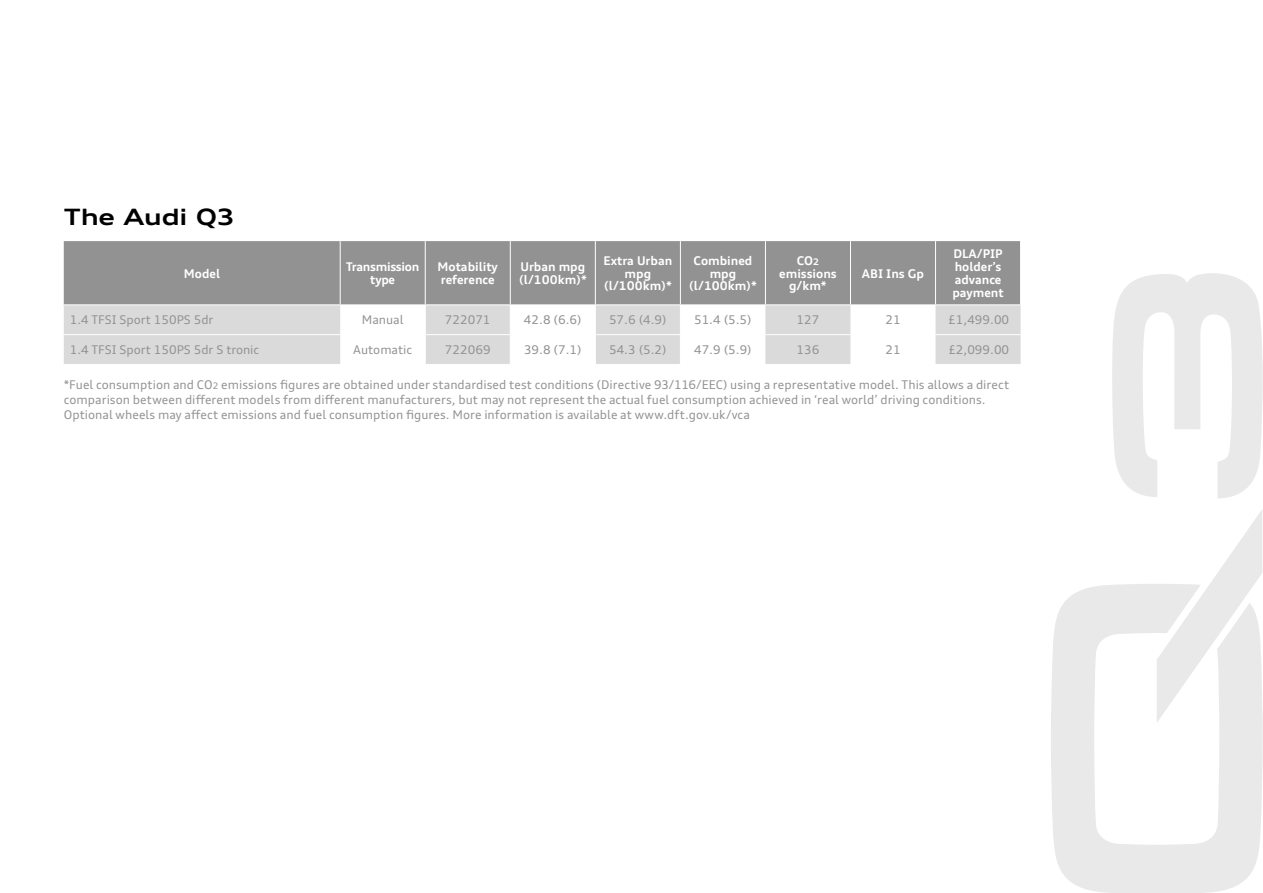
<style>
.page{position:relative;width:1263px;height:893px;background:#fff}
.page>*{position:absolute;margin:0;border:0;box-sizing:border-box;transform-origin:0 0}
.t1{font:700 expanded 22.5px "Audi Type";letter-spacing:-.01em;color:#000}
.t2{font:12px/15px "Audi Type";color:#929292}
.t3{font:700 12px/12.8px "Audi Type";color:#fff}
.t4{font:700 12px/12.8px "Audi Type";letter-spacing:-.02em;color:#fff;text-align:center}
.s1{font-size:9px}
</style>
<div class="page">
<div style="left:64px;top:241px;width:956px;height:63px;background:#929292"></div>
<svg style="left:64px;top:305px;width:956px;height:59px;fill:#dadada"></svg>
<hr style="left:64px;top:334px;width:276px;height:1px;background:#fff">
<hr style="left:340px;top:334px;width:85px;height:1px;background:#fff">
<hr style="left:425px;top:334px;width:85px;height:1px;background:#fff">
<svg style="left:425px;top:305px;width:1px;height:59px"></svg>
<hr style="left:510px;top:334px;width:85px;height:1px;background:#fff">
<svg style="left:510px;top:305px;width:1px;height:59px"></svg>
<hr style="left:595px;top:334px;width:85px;height:1px;background:#fff">
<svg style="left:595px;top:305px;width:1px;height:59px"></svg>
<hr style="left:680px;top:334px;width:85px;height:1px;background:#fff">
<svg style="left:680px;top:305px;width:1px;height:59px"></svg>
<hr style="left:765px;top:334px;width:85px;height:1px;background:#fff">
<hr style="left:850px;top:334px;width:85px;height:1px;background:#fff">
<hr style="left:935px;top:334px;width:85px;height:1px;background:#fff">
<hr style="left:340px;top:241px;width:1px;height:63px;background:#fff">
<hr style="left:425px;top:241px;width:1px;height:63px;background:#fff">
<hr style="left:510px;top:241px;width:1px;height:63px;background:#fff">
<hr style="left:595px;top:241px;width:1px;height:63px;background:#fff">
<hr style="left:680px;top:241px;width:1px;height:63px;background:#fff">
<hr style="left:765px;top:241px;width:1px;height:63px;background:#fff">
<hr style="left:850px;top:241px;width:1px;height:63px;background:#fff">
<hr style="left:935px;top:241px;width:1px;height:63px;background:#fff">
<svg style="left:1112px;top:273px;width:151px;height:225px"></svg>
<svg style="left:1210px;top:510px;width:52px;height:74px"></svg>
<svg style="left:1051px;top:584px;width:212px;height:309px;fill:#e9e9e9"></svg>
<h1 class="t1" style="left:64px;top:202px;width:173px">The Audi Q3</h1>
<p class="t3" style="left:184px;top:267px;width:38px">Model</p>
<p class="t4" style="left:346px;top:260px;width:75px">Transmission type</p>
<p class="t3" style="left:438px;top:260px;width:62px">Motability reference</p>
<p class="t3" style="left:519px;top:260px;width:70px">Urban mpg (l/100km)*</p>
<p class="t3" style="left:603px;top:254px;width:70px;text-align:center">Extra Urban mpg (l/100km)*</p>
<p class="t3" style="left:689px;top:254px;width:70px;text-align:center">Combined mpg (l/100km)*</p>
<p class="t3" style="left:779px;top:254px;width:59px;text-align:center">CO<span class="s1">2 </span>emissions g/km*</p>
<p class="t3" style="left:862px;top:267px;width:64px">ABI Ins Gp</p>
<p class="t3" style="left:952px;top:248px;width:53px">DLA/PIP holder’s advance payment</p>
<p class="t2" style="left:70px;top:312px;width:145px">1.4 TFSI Sport 150PS 5dr</p>
<p class="t2" style="left:362px;top:312px;width:43px">Manual</p>
<p class="t2" style="left:445px;top:312px;width:47px">722071</p>
<p class="t2" style="left:524px;top:312px;width:59px">42.8 (6.6)</p>
<p class="t2" style="left:609px;top:312px;width:59px">57.6 (4.9)</p>
<p class="t2" style="left:694px;top:312px;width:59px">51.4 (5.5)</p>
<p class="t2" style="left:796px;top:312px;width:24px">127</p>
<p class="t2" style="left:885px;top:312px;width:17px">21</p>
<p class="t2" style="left:948px;top:312px;width:62px">£1,499.00</p>
<p class="t2" style="left:70px;top:342px;width:191px">1.4 TFSI Sport 150PS 5dr S tronic</p>
<p class="t2" style="left:353px;top:342px;width:60px">Automatic</p>
<p class="t2" style="left:445px;top:342px;width:47px">722069</p>
<p class="t2" style="left:524px;top:342px;width:59px">39.8 (7.1)</p>
<p class="t2" style="left:609px;top:342px;width:59px">54.3 (5.2)</p>
<p class="t2" style="left:694px;top:342px;width:59px">47.9 (5.9)</p>
<p class="t2" style="left:796px;top:342px;width:24px">136</p>
<p class="t2" style="left:885px;top:342px;width:17px">21</p>
<p class="t2" style="left:948px;top:342px;width:62px">£2,099.00</p>
<p class="t2" style="left:64px;top:377px;width:947px">*Fuel consumption and CO<span class="s1">2</span> emissions figures are obtained under standardised test conditions (Directive 93/116/EEC) using a representative model. This allows a direct comparison between different models from different manufacturers, but may not represent the actual fuel consumption achieved in ‘real world’ driving conditions.<br>Optional wheels may affect emissions and fuel consumption figures. More information is available at www.dft.gov.uk/vca</p>
</div>
